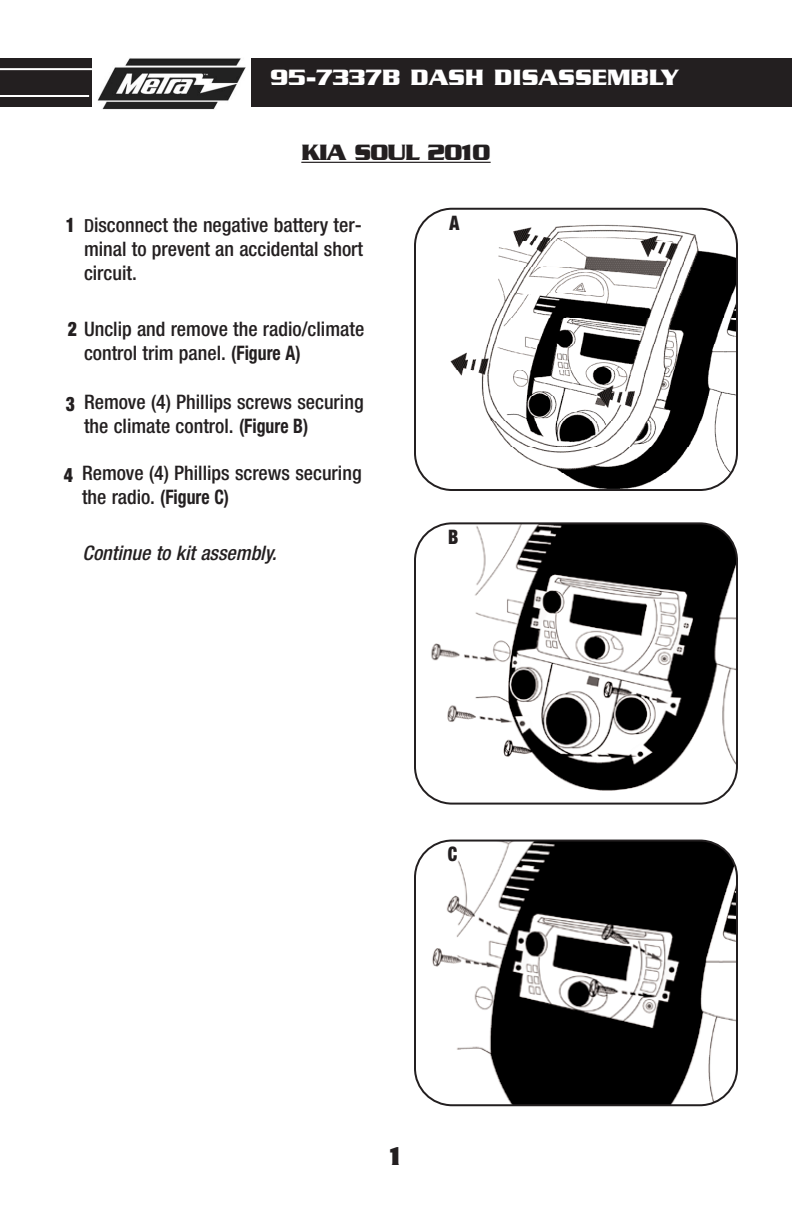
<style>
.page{position:relative;width:792px;height:1224px;background:#fff}
.page>*{position:absolute;margin:0;border:0;box-sizing:border-box;transform-origin:0 0}
.t1{font:700 28px "Serpentine";color:#231f20;scale:.87 1}
.t2{font:700 24px "Serpentine";color:#fff}
.t3{font:700 24px "Serpentine";letter-spacing:-.045em;color:#231f20}
.t4{font:500 condensed 20px/24px "Helvetica Neue";color:#231f20}
.t5{font:italic 500 condensed 20px "Helvetica Neue";color:#231f20}
.t6{font:900 condensed 20px "Helvetica Neue";color:#231f20;scale:.89 1}
.s1{font-size:18px}
.s2{font-weight:900}
.s3{font-weight:700}
</style>
<div class="page">
<div style="left:0;top:59px;width:792px;height:48px;background:#231f20"></div>
<div style="left:93px;top:36px;width:158px;height:89px;background:#fff"></div>
<img style="left:97px;top:58px;width:148px;height:52px">
<hr style="left:0;top:95px;width:89px;height:2px;background:#fff">
<hr style="left:0;top:68px;width:92px;height:2px;background:#fff">
<hr style="left:301px;top:162px;width:190px;height:1px;background:#231f20">
<svg style="left:414px;top:522px;width:324px;height:283px"></svg>
<svg style="left:414px;top:840px;width:324px;height:266px"></svg>
<svg style="left:414px;top:208px;width:324px;height:283px"></svg>
<p class="t2" style="left:270px;top:70px;width:411px">95-7337B DASH DISASSEMBLY</p>
<p class="t3" style="left:301px;top:145px;width:191px">KIA SOUL 2010</p>
<p class="t6" style="left:66px;top:217px;width:12px">1</p>
<p class="t4" style="left:84px;top:214px;width:281px;text-align:justify"><span class="s1">D</span>isconnect the negative battery ter&shy;minal to prevent an accidental short circuit.</p>
<p class="t6" style="left:449px;top:215px;width:13px">A</p>
<p class="t4" style="left:84px;top:318px;width:282px;text-indent:-16px"><span class="s2">2</span> Unclip and remove the radio/climate control trim panel. <span class="s3">(Figure A)</span></p>
<p class="t4" style="left:84px;top:392px;width:281px">Remove (4) Phillips screws securing the climate control. <span class="s3">(Figure B)</span></p>
<p class="t6" style="left:66px;top:397px;width:12px">3</p>
<p class="t6" style="left:64px;top:468px;width:12px">4</p>
<p class="t4" style="left:82px;top:463px;width:281px">Remove (4) Phillips screws securing the radio. <span class="s3">(Figure C)</span></p>
<p class="t5" style="left:83px;top:546px;width:195px">Continue to kit assembly.</p>
<p class="t6" style="left:448px;top:530px;width:13px">B</p>
<p class="t6" style="left:448px;top:846px;width:12px">C</p>
<h1 class="t1" style="left:390px;top:1147px;width:15px">1</h1>
</div>
